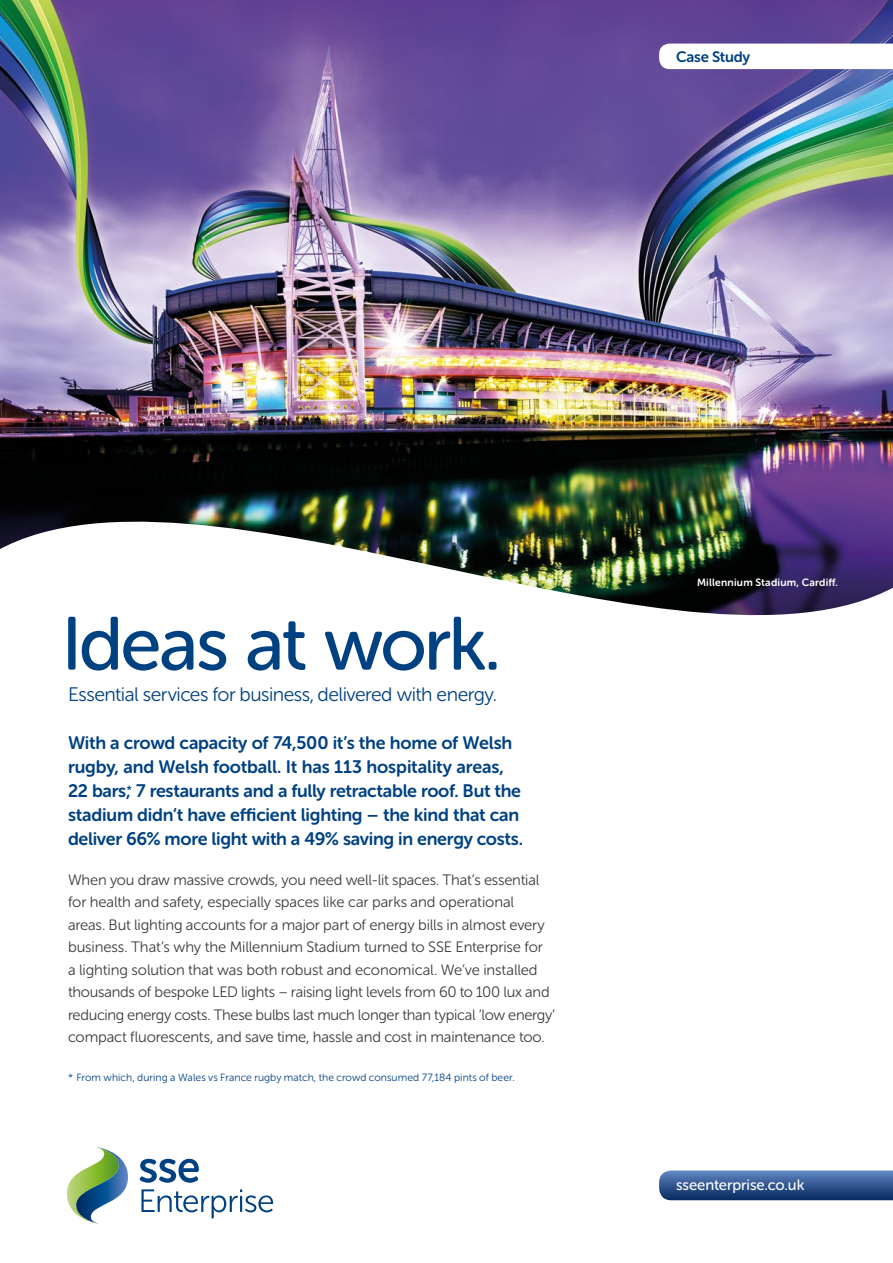
<style>
.page{position:relative;width:893px;height:1263px;background:#fff}
.page>*{position:absolute;margin:0;border:0;box-sizing:border-box;transform-origin:0 0}
.t1{font:75px "Museo Sans Rounded 500";letter-spacing:-.035em;color:#004182}
.t2{font:19.5px "Museo Sans Rounded 300";letter-spacing:-.025em;color:#004182}
.t3{font:18px/24px "Museo Sans Rounded 700";letter-spacing:-.015em;color:#004182}
.t4{font:15px/22.5px "Museo Sans Rounded 300";letter-spacing:-.01em;color:#3c3c3b}
.t5{font:15px "Museo Sans Rounded 500";letter-spacing:-.005em;color:#fff}
.t6{font:15px "Museo Sans Rounded 700";letter-spacing:-.015em;color:#004182}
.t7{font:10.5px "Museo Sans Rounded 300";letter-spacing:.005em;color:#004182}
.t8{font:10.5px "Museo Sans Rounded 700";letter-spacing:.02em;color:#fff}
</style>
<div class="page">
<img style="left:0;top:0;width:893px;height:522px">
<img style="left:0;top:522px;width:893px;height:94px">
<svg style="left:67px;top:1147px;width:61px;height:77px"></svg>
<svg style="left:140px;top:1159px;width:59px;height:24px"></svg>
<svg style="left:141px;top:1189px;width:132px;height:29px"></svg>
<svg style="left:659px;top:1170px;width:234px;height:30px;background:#385c94"></svg>
<svg style="left:659px;top:44px;width:234px;height:25px"></svg>
<p class="t6" style="left:676px;top:48px;width:76px">Case Study</p>
<h1 class="t1" style="left:61px;top:603px;width:441px">Ideas at work.</h1>
<h2 class="t2" style="left:68px;top:684px;width:430px">Essential services for business, delivered with energy.</h2>
<p class="t3" style="left:68px;top:731px;width:456px">With a crowd capacity of 74,500 it’s the home of Welsh rugby, and Welsh football. It has 113 hospitality areas, 22 bars,<sup>*</sup> 7 restaurants and a fully retractable roof. But the stadium didn’t have efficient lighting – the kind that can deliver 66% more light with a 49% saving in energy costs.</p>
<p class="t4" style="left:68px;top:868px;width:489px">When you draw massive crowds, you need well-lit spaces. That’s essential for health and safety, especially spaces like car parks and operational areas. But lighting accounts for a major part of energy bills in almost every business. That’s why the Millennium Stadium turned to SSE Enterprise for<br>a lighting solution that was both robust and economical. We’ve installed thousands of bespoke LED lights – raising light levels from 60 to 100 lux and reducing energy costs. These bulbs last much longer than typical ‘low energy’ compact fluorescents, and save time, hassle and cost in maintenance too.</p>
<p class="t7" style="left:68px;top:1072px;width:448px">* From which, during a Wales vs France rugby match, the crowd consumed 77,184 pints of beer.</p>
<p class="t8" style="left:697px;top:576px;width:143px">Millennium Stadium, Cardiff.</p>
<p class="t5" style="left:676px;top:1177px;width:130px">sseenterprise.co.uk</p>
</div>
